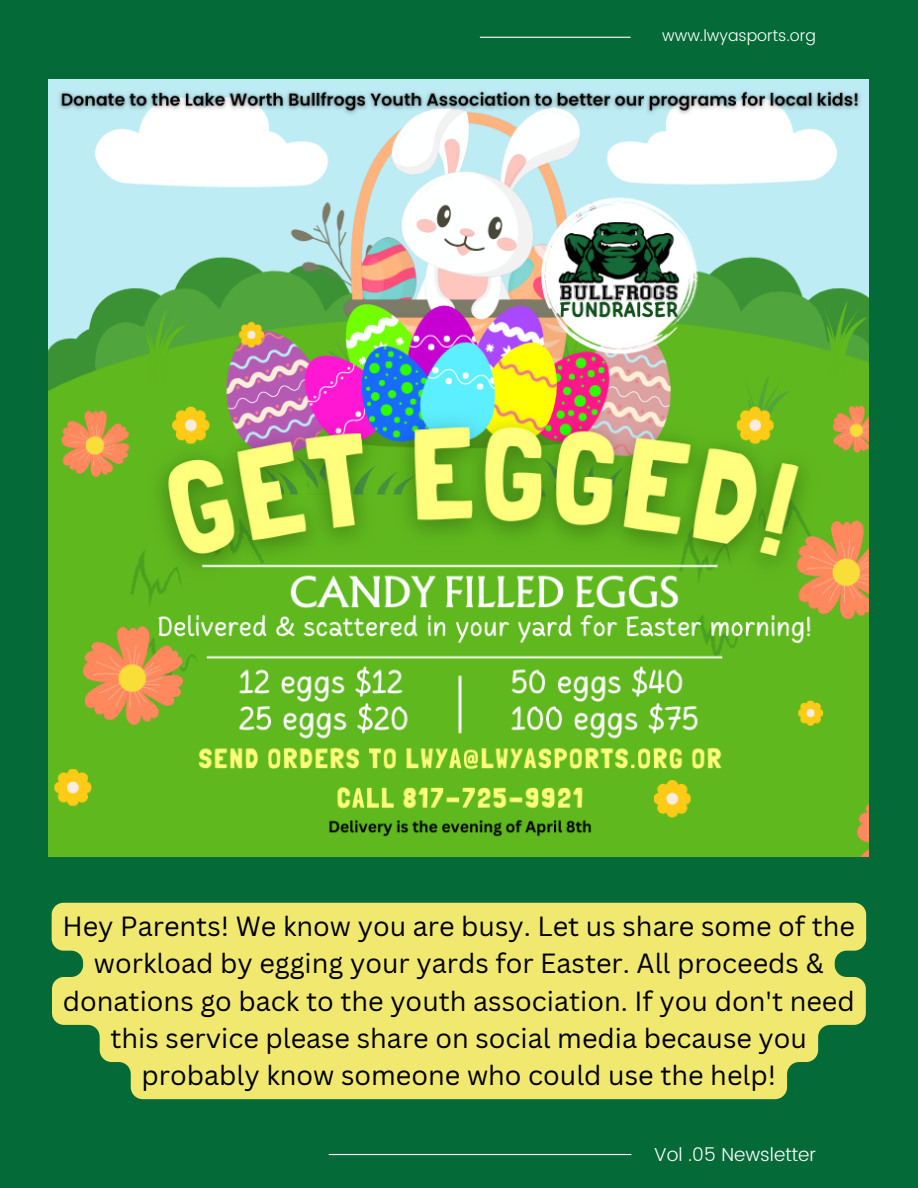
<style>
.page{position:relative;width:918px;height:1188px;background:#046a38}
.page>*{position:absolute;margin:0;border:0;box-sizing:border-box;transform-origin:0 0}
.t1{font:27px/37.2px "Canva Sans";color:#000;text-align:center}
.t2{font:300 18.75px "Poppins";color:#fff}
.t3{font:300 15.9px "Poppins";color:#fff}
</style>
<div class="page">
<hr style="left:329px;top:1154px;width:302px;height:1px;background:#fff">
<hr style="left:480px;top:37px;width:151px;height:1px;background:#fff">
<img style="left:49px;top:80px;width:820px;height:777px">
<svg style="left:52px;top:903px;width:814px;height:196px;background:#e0df6c"></svg>
<p class="t3" style="left:662px;top:27px;width:155px">www.lwyasports.org</p>
<p class="t1" style="left:62px;top:907px;width:794px">Hey Parents! We know you are busy. Let us share some of the workload by egging your yards for Easter. All proceeds &amp; donations go back to the youth association. If you don't need this service please share on social media because you probably know someone who could use the help!</p>
<p class="t2" style="left:654px;top:1143px;width:163px">Vol .05 Newsletter</p>
</div>
